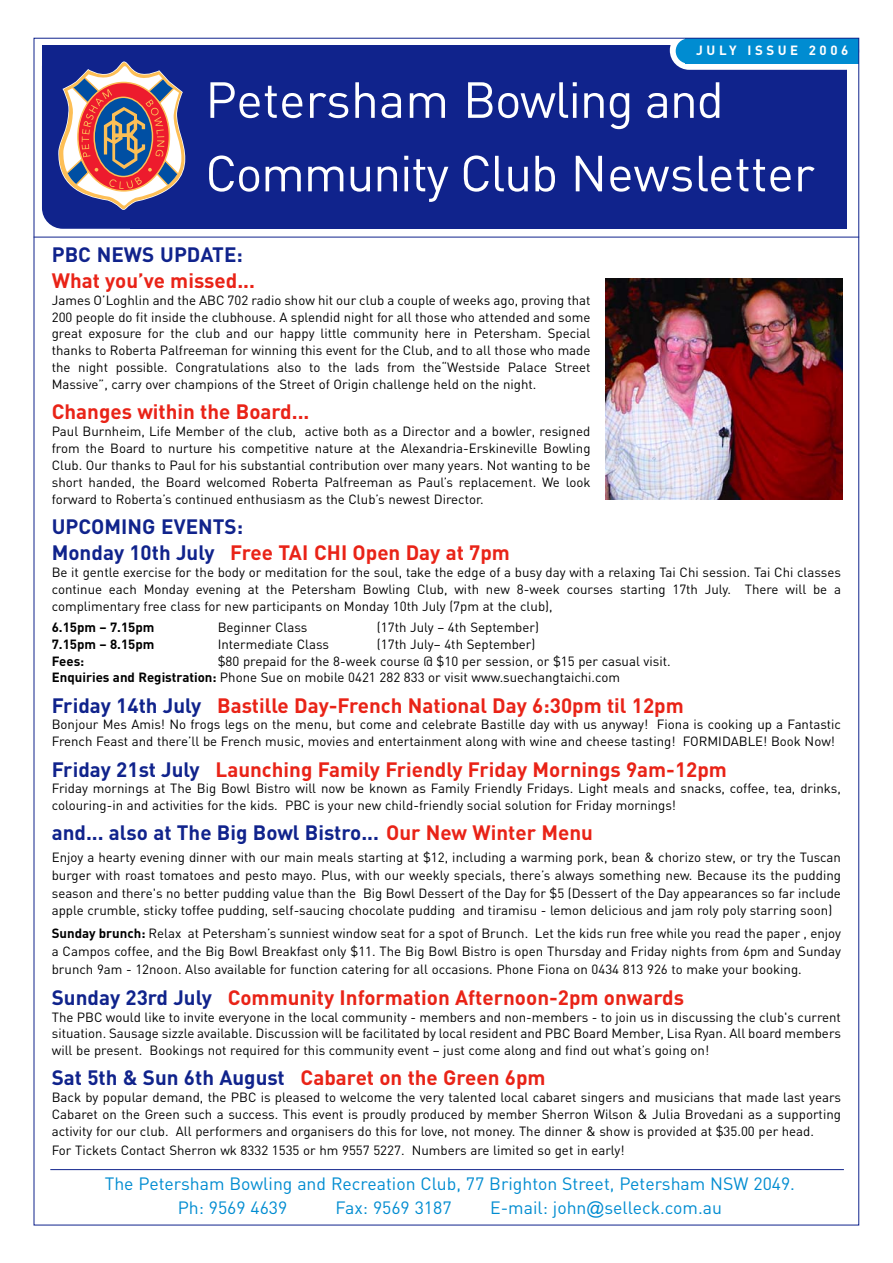
<style>
.page{position:relative;width:893px;height:1263px;background:#fff}
.page>*{position:absolute;margin:0;border:0;box-sizing:border-box;transform-origin:0 0}
.t1{font:49.95px/73.5px "DIN";letter-spacing:-.025em;color:#fff}
.t2{font:700 20.55px "DIN";color:#e92317}
.t3{font:700 20.55px/26px "DIN";color:#10238c}
.t4{font:17.7px/24.3px "DIN";color:#008cd1}
.t5{font:13.2px/17px "DIN";color:#000;text-align:justify}
.t6{font:700 13.2px "DIN";color:#000}
.t7{font:700 13.2px "DIN";letter-spacing:.27em;color:#fff}
.s1{color:#e92317}
.s2{font-weight:700}
.s3{color:#10238c}
.s4{font-family:"Arial"}
</style>
<div class="page">
<div style="left:42px;top:45px;width:804px;height:148px;background:#10238c"></div>
<div style="left:130px;top:45px;width:716px;height:184px;background:#10238c"></div>
<svg style="left:669px;top:31px;width:195px;height:39px"></svg>
<div style="left:675px;top:39px;width:184px;height:25px;background:#008cd1;border-radius:13px"></div>
<hr style="left:34px;top:237px;width:825px;height:1px;background:#10238c">
<svg style="left:58px;top:61px;width:127px;height:150px"></svg>
<hr style="left:50px;top:1169px;width:793px;height:1px;background:#10238c">
<img style="left:605px;top:278px;width:237px;height:221px">
<p class="t7" style="left:696px;top:45px;width:153px">JULY ISSUE 2006</p>
<h1 class="t1" style="left:205px;top:69px;width:611px">Petersham Bowling and<br>Community Club Newsletter</h1>
<h2 class="t3" style="left:52px;top:243px;width:192px">PBC NEWS UPDATE:</h2>
<h2 class="t2" style="left:52px;top:273px;width:205px">What you’ve missed...</h2>
<p class="t5" style="left:52px;top:293px;width:540px">James O’Loghlin and the ABC 702 radio show hit our club a couple of weeks ago, proving that 200 people do fit inside the clubhouse. A splendid night for all those who attended and some great exposure for the club and our happy little community here in Petersham. Special thanks to Roberta Palfreeman for winning this event for the Club, and to all those who made the night possible. Congratulations also to the lads from the“Westside Palace Street Massive”, carry over champions of the Street of Origin challenge held on the night.</p>
<h2 class="t2" style="left:52px;top:405px;width:259px">Changes within the Board...</h2>
<p class="t5" style="left:52px;top:425px;width:540px">Paul Burnheim, Life Member of the club, active both as a Director and a bowler, resigned from the Board to nurture his competitive nature at the Alexandria-Erskineville Bowling Club. Our thanks to Paul for his substantial contribution over many years. Not wanting to be short handed, the Board welcomed Roberta Palfreeman as Paul’s replacement. We look forward to Roberta’s continued enthusiasm as the Club’s newest Director.</p>
<h2 class="t3" style="left:52px;top:516px;width:459px">UPCOMING EVENTS:<br>Monday 10th July <span class="s1">Free TAI CHI Open Day at 7pm</span></h2>
<p class="t5" style="left:52px;top:565px;width:790px">Be it gentle exercise for the body or meditation for the soul, take the edge of a busy day with a relaxing Tai Chi session. Tai Chi classes continue each Monday evening at the Petersham Bowling Club, with new 8-week courses starting 17th July. There will be a complimentary free class for new participants on Monday 10th July (7pm at the club),</p>
<p class="t6" style="left:52px;top:622px;width:104px">6.15pm – 7.15pm</p>
<p class="t5" style="left:218px;top:620px;width:91px">Beginner Class</p>
<p class="t5" style="left:377px;top:620px;width:163px">(17th July – 4th September)</p>
<p class="t6" style="left:52px;top:639px;width:104px">7.15pm – 8.15pm</p>
<p class="t5" style="left:218px;top:637px;width:113px">Intermediate Class</p>
<p class="t5" style="left:377px;top:637px;width:160px">(17th July– 4th September)</p>
<p class="t6" style="left:52px;top:656px;width:34px">Fees:</p>
<p class="t5" style="left:52px;top:654px;width:620px;text-indent:166px">$80 prepaid for the 8-week course @ $10 per session, or $15 per casual visit.<br><span class="s2">Enquiries and Registration:</span> Phone Sue on mobile 0421 282 833 or visit www.suechangtaichi.com</p>
<h2 class="t2" style="left:52px;top:698px;width:633px"><span class="s3">Friday 14th July</span> Bastille Day-French National Day 6:30pm til 12pm</h2>
<p class="t5" style="left:52px;top:718px;width:790px">Bonjour Mes Amis! No frogs legs on the menu, but come and celebrate Bastille day with us anyway! Fiona is cooking up a Fantastic<br>French Feast and there’ll be French music, movies and entertainment along with wine and cheese tasting! FORMIDABLE! Book Now!</p>
<h2 class="t2" style="left:52px;top:762px;width:676px"><span class="s3">Friday 21st July</span> Launching Family Friendly Friday Mornings 9am-12pm</h2>
<p class="t5" style="left:52px;top:782px;width:790px">Friday mornings at The Big Bowl Bistro will now be known as Family Friendly Fridays. Light meals and snacks, coffee, tea, drinks, colouring-in and activities for the kids. PBC is your new child-friendly social solution for Friday mornings!</p>
<h2 class="t3" style="left:52px;top:822px;width:542px">and... also at The Big Bowl Bistro... <span class="s1">Our New Winter Menu</span></h2>
<p class="t5" style="left:52px;top:850px;width:790px;line-height:17.7px">Enjoy a hearty evening dinner with our main meals starting at $12, including a warming pork, bean &amp; chorizo stew, or try the Tuscan burger with roast tomatoes and pesto mayo. Plus, with our weekly specials, there’s always something new. Because its the pudding season and there's no better pudding value than the Big Bowl Dessert of the Day for $5 (Dessert of the Day appearances so far include apple crumble, sticky toffee pudding, self-saucing chocolate pudding and tiramisu - lemon delicious and jam roly poly starring soon)</p>
<p class="t5" style="left:52px;top:925px;width:790px;line-height:18.5px"><span class="s2">Sunday brunch:</span> Relax at Petersham’s sunniest window seat for a spot of Brunch. Let the kids run free while you read the paper , enjoy a Campos coffee, and the Big Bowl Breakfast only $11. The Big Bowl Bistro is open Thursday and Friday nights from 6pm and Sunday brunch 9am - 12noon. Also available for function catering for all occasions. Phone Fiona on 0434 813 926 to make your booking.</p>
<h2 class="t2" style="left:52px;top:990px;width:633px"><span class="s3">Sunday 23rd July</span> Community Information Afternoon-2pm onwards</h2>
<p class="t5" style="left:52px;top:1010px;width:790px">The PBC would like to invite everyone in the local community - members and non-members - to join us in discussing the club's current situation. Sausage sizzle available. Discussion will be facilitated by local resident and PBC Board Member, Lisa Ryan. All board members will be present. Bookings not required for this community event – just come along and find out what’s going on!</p>
<h2 class="t2" style="left:52px;top:1071px;width:495px"><span class="s3">Sat 5th &amp; Sun 6th August</span> Cabaret on the Green 6pm</h2>
<p class="t5" style="left:52px;top:1091px;width:790px">Back by popular demand, the PBC is pleased to welcome the very talented local cabaret singers and musicians that made last years Cabaret on the Green such a success. This event is proudly produced by member Sherron Wilson &amp; Julia Brovedani as a supporting activity for our club. All performers and organisers do this for love, not money. The dinner &amp; show is provided at $35.00 per head.</p>
<p class="t5" style="left:52px;top:1144px;width:574px">For Tickets Contact Sherron wk 8332 1535 or hm 9557 5227. Numbers are limited so get in early!</p>
<h3 class="t4" style="left:178px;top:1173px;width:619px;text-indent:-73px">The Petersham Bowling and Recreation Club, 77 Brighton Street, Petersham NSW 2049.<br>Ph: 9569 4639</h3>
<h3 class="t4" style="left:335px;top:1198px;width:117px">Fax: 9569 3187</h3>
<h3 class="t4" style="left:490px;top:1198px;width:233px">E-mail: john<span class="s4">@</span>selleck.com.au</h3>
</div>
